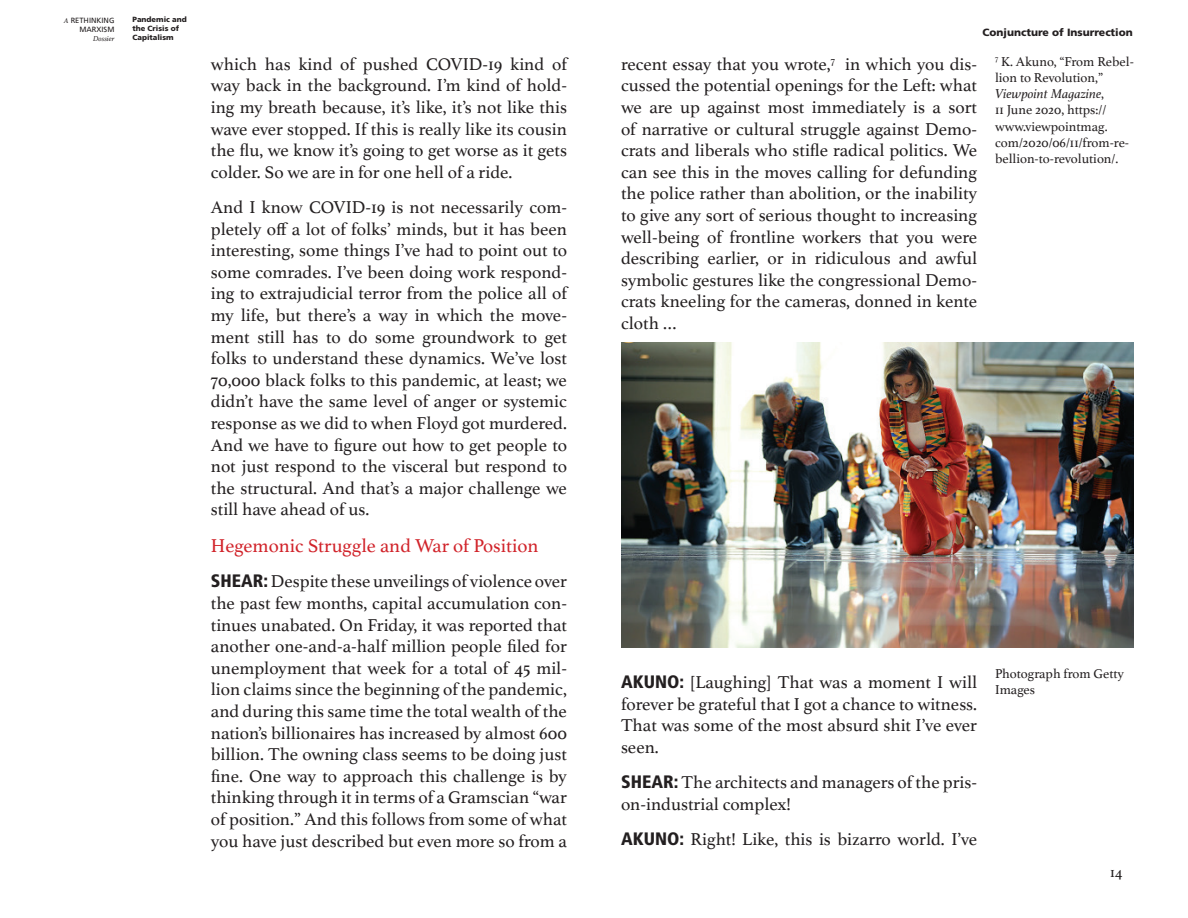
<style>
.page{position:relative;width:1188px;height:918px;background:#fff}
.page>*{position:absolute;margin:0;border:0;box-sizing:border-box;transform-origin:0 0}
.t1{font:19.5px "Athelas";color:#d1232a}
.t2{font:18px/21.6px "Athelas";color:#231f20;text-align:justify}
.t3{font:15px "Athelas";color:#231f20}
.t4{font:13.5px/16.2px "Athelas";color:#231f20}
.t5{font:900 10.5px "Frutiger LT Std";color:#231f20}
.t6{font:900 7.5px/9px "Frutiger LT Std";color:#231f20}
.t7{font:7.5px/9px "Frutiger LT";color:#231f20;text-align:right}
.t8{font:italic 7.5px "Athelas";color:#231f20}
.s1{font-family:"Athelas";font-style:italic}
.s2{font-family:"Frutiger LT Std";font-weight:900;font-stretch:condensed}
.s3{font-style:italic}
</style>
<div class="page">
<img style="left:621px;top:342px;width:513px;height:306px">
<p class="t7" style="left:64px;top:16px;width:52px"><span class="s1">A</span> RETHINKING<br>MARXISM</p>
<p class="t8" style="left:93px;top:32px;width:23px">Dossier</p>
<p class="t6" style="left:132px;top:15px;width:56px">Pandemic and the Crisis of<br>Capitalism</p>
<p class="t5" style="left:983px;top:26px;width:152px">Conjuncture of Insurrection</p>
<p class="t2" style="left:211px;top:53px;width:358px">which has kind of pushed COVID-19 kind of way back in the background. I’m kind of hold&shy;ing my breath because, it’s like, it’s not like this wave ever stopped. If this is really like its cousin the flu, we know it’s going to get worse as it gets colder. So we are in for one hell of a ride.</p>
<p class="t2" style="left:211px;top:196px;width:358px">And I know COVID-19 is not necessarily com&shy;pletely off a lot of folks’ minds, but it has been interesting, some things I’ve had to point out to some comrades. I’ve been doing work respond&shy;ing to extrajudicial terror from the police all of my life, but there’s a way in which the move&shy;ment still has to do some groundwork to get folks to understand these dynamics. We’ve lost 70,000 black folks to this pandemic, at least; we didn’t have the same level of anger or systemic response as we did to when Floyd got murdered.<br>And we have to figure out how to get people to not just respond to the visceral but respond to the structural. And that’s a major challenge we still have ahead of us.</p>
<p class="t1" style="left:211px;top:530px;width:329px">Hegemonic Struggle and War of Position</p>
<p class="t2" style="left:211px;top:570px;width:358px"><span class="s2">SHEAR:</span> Despite these unveilings of violence over the past few months, capital accumulation con&shy;tinues unabated. On Friday, it was reported that another one-and-a-half million people filed for unemployment that week for a total of 45 mil&shy;lion claims since the beginning of the pandemic, and during this same time the total wealth of the nation’s billionaires has increased by almost 600 billion. The owning class seems to be doing just fine. One way to approach this challenge is by thinking through it in terms of a Gramscian “war of position.” And this follows from some of what you have just described but even more so from a</p>
<p class="t4" style="left:995px;top:53px;width:140px"><sup>7</sup> K. Akuno, “From Rebel&shy;lion to Revolution,”<br><span class="s3">Viewpoint Magazine</span>,<br>11 June 2020, https:// www.viewpointmag. com/2020/06/11/from-re&shy;bellion-to-revolution/.</p>
<p class="t2" style="left:621px;top:53px;width:358px">recent essay that you wrote,<sup>7</sup> in which you dis&shy;cussed the potential openings for the Left: what we are up against most immediately is a sort of narrative or cultural struggle against Demo&shy;crats and liberals who stifle radical politics. We can see this in the moves calling for defunding the police rather than abolition, or the inability to give any sort of serious thought to increasing well-being of frontline workers that you were describing earlier, or in ridiculous and awful symbolic gestures like the congressional Demo&shy;crats kneeling for the cameras, donned in kente cloth …</p>
<p class="t4" style="left:995px;top:665px;width:130px">Photograph from Getty<br>Images</p>
<p class="t2" style="left:621px;top:671px;width:358px"><span class="s2">AKUNO:</span> [Laughing] That was a moment I will forever be grateful that I got a chance to witness.<br>That was some of the most absurd shit I’ve ever seen.</p>
<p class="t2" style="left:621px;top:771px;width:358px"><span class="s2">SHEAR:</span> The architects and managers of the pris&shy;on-industrial complex!</p>
<p class="t2" style="left:621px;top:827px;width:358px"><span class="s2">AKUNO:</span> Right! Like, this is bizarro world. I’ve</p>
<p class="t3" style="left:1110px;top:860px;width:14px">14</p>
</div>
